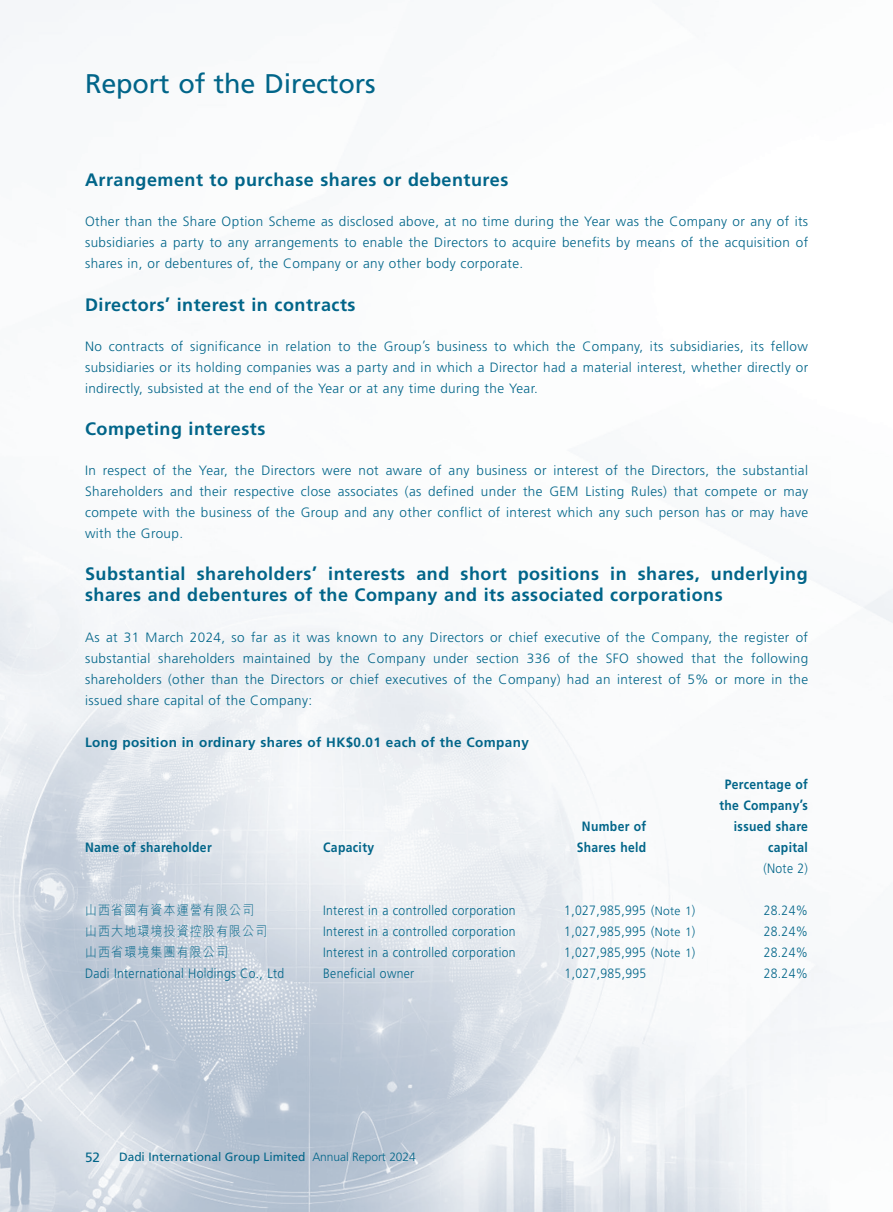
<style>
.page{position:relative;width:893px;height:1212px;background:#fff}
.page>*{position:absolute;margin:0;border:0;box-sizing:border-box;transform-origin:0 0}
.t1{font:27px "Frutiger LT Std";letter-spacing:-.005em;color:#016589}
.t2{font:700 18px/21px "Frutiger LT Std";letter-spacing:.03em;color:#016589}
.t3{font:300 13.5px/21px "Frutiger LT Std";letter-spacing:.03em;color:#016589;text-align:justify}
.t4{font:300 13.5px "Frutiger LT Std";letter-spacing:.03em;color:#016589;scale:.9 1}
.t5{font:700 13.5px/21px "Frutiger LT Std";letter-spacing:.03em;color:#016589;text-align:center;scale:.9 1}
.t6{font:700 13.5px "Frutiger LT Std";letter-spacing:.03em;color:#016589}
.t7{font:300 13.5px "M Hei HK";letter-spacing:.08em;color:#016589;scale:.9 1}
.t8{font:13.5px "Frutiger LT Std";color:#016589}
.t9{font:12px "Frutiger LT Std";color:#016589}
.s1{font-size:12px}
.s2{font-weight:300}
</style>
<div class="page">
<img style="left:0;top:0;width:893px;height:1212px">
<h1 class="t1" style="left:85px;top:67px;width:292px">Report of the Directors</h1>
<h2 class="t2" style="left:85px;top:169px;width:425px">Arrangement to purchase shares or debentures</h2>
<p class="t3" style="left:85px;top:211px;width:725px">Other than the Share Option Scheme as disclosed above, at no time during the Year was the Company or any of its subsidiaries a party to any arrangements to enable the Directors to acquire benefits by means of the acquisition of shares in, or debentures of, the Company or any other body corporate.</p>
<h2 class="t2" style="left:85px;top:294px;width:272px">Directors’ interest in contracts</h2>
<p class="t3" style="left:85px;top:336px;width:725px">No contracts of significance in relation to the Group’s business to which the Company, its subsidiaries, its fellow subsidiaries or its holding companies was a party and in which a Director had a material interest, whether directly or indirectly, subsisted at the end of the Year or at any time during the Year.</p>
<h2 class="t2" style="left:85px;top:418px;width:182px">Competing interests</h2>
<p class="t3" style="left:85px;top:460px;width:725px">In respect of the Year, the Directors were not aware of any business or interest of the Directors, the substantial Shareholders and their respective close associates (as defined under the GEM Listing Rules) that compete or may compete with the business of the Group and any other conflict of interest which any such person has or may have with the Group.</p>
<h2 class="t2" style="left:85px;top:564px;width:724px">Substantial shareholders’ interests and short positions in shares, underlying shares and debentures of the Company and its associated corporations</h2>
<p class="t3" style="left:85px;top:627px;width:725px">As at 31 March 2024, so far as it was known to any Directors or chief executive of the Company, the register of substantial shareholders maintained by the Company under section 336 of the SFO showed that the following shareholders (other than the Directors or chief executives of the Company) had an interest of 5% or more in the issued share capital of the Company:</p>
<p class="t6" style="left:85px;top:734px;width:445px">Long position in ordinary shares of HK$0.01 each of the Company</p>
<p class="t5" style="left:85px;top:837px;width:142px">Name of shareholder</p>
<p class="t5" style="left:323px;top:837px;width:58px">Capacity</p>
<p class="t5" style="left:577px;top:816px;width:79px">Number of<br>Shares held</p>
<p class="t5" style="left:719px;top:774px;width:100px;text-align:right">Percentage of the Company’s issued share capital</p>
<p class="t4" style="left:763px;top:861px;width:51px">(Note 2)</p>
<p class="t7" style="left:85px;top:903px;width:190px">山西省國有資本運營有限公司</p>
<p class="t4" style="left:323px;top:903px;width:215px">Interest in a controlled corporation</p>
<p class="t4" style="left:564px;top:903px;width:147px">1,027,985,995 (<span class="s1">Note 1</span>)</p>
<p class="t4" style="left:764px;top:903px;width:51px">28.24%</p>
<p class="t7" style="left:85px;top:924px;width:204px">山西大地環境投資控股有限公司</p>
<p class="t4" style="left:323px;top:924px;width:215px">Interest in a controlled corporation</p>
<p class="t4" style="left:564px;top:924px;width:147px">1,027,985,995 (<span class="s1">Note 1</span>)</p>
<p class="t4" style="left:764px;top:924px;width:51px">28.24%</p>
<p class="t7" style="left:85px;top:945px;width:161px">山西省環境集團有限公司</p>
<p class="t4" style="left:323px;top:945px;width:215px">Interest in a controlled corporation</p>
<p class="t4" style="left:564px;top:945px;width:147px">1,027,985,995 (<span class="s1">Note 1</span>)</p>
<p class="t4" style="left:764px;top:945px;width:51px">28.24%</p>
<p class="t4" style="left:85px;top:966px;width:223px">Dadi International Holdings Co., Ltd</p>
<p class="t4" style="left:323px;top:966px;width:103px">Beneficial owner</p>
<p class="t4" style="left:565px;top:966px;width:92px">1,027,985,995</p>
<p class="t4" style="left:764px;top:966px;width:51px">28.24%</p>
<p class="t8" style="left:85px;top:1149px;width:17px">52</p>
<p class="t9" style="left:119px;top:1150px;width:298px">Dadi International Group Limited <span class="s2">Annual Report 2024</span></p>
</div>
